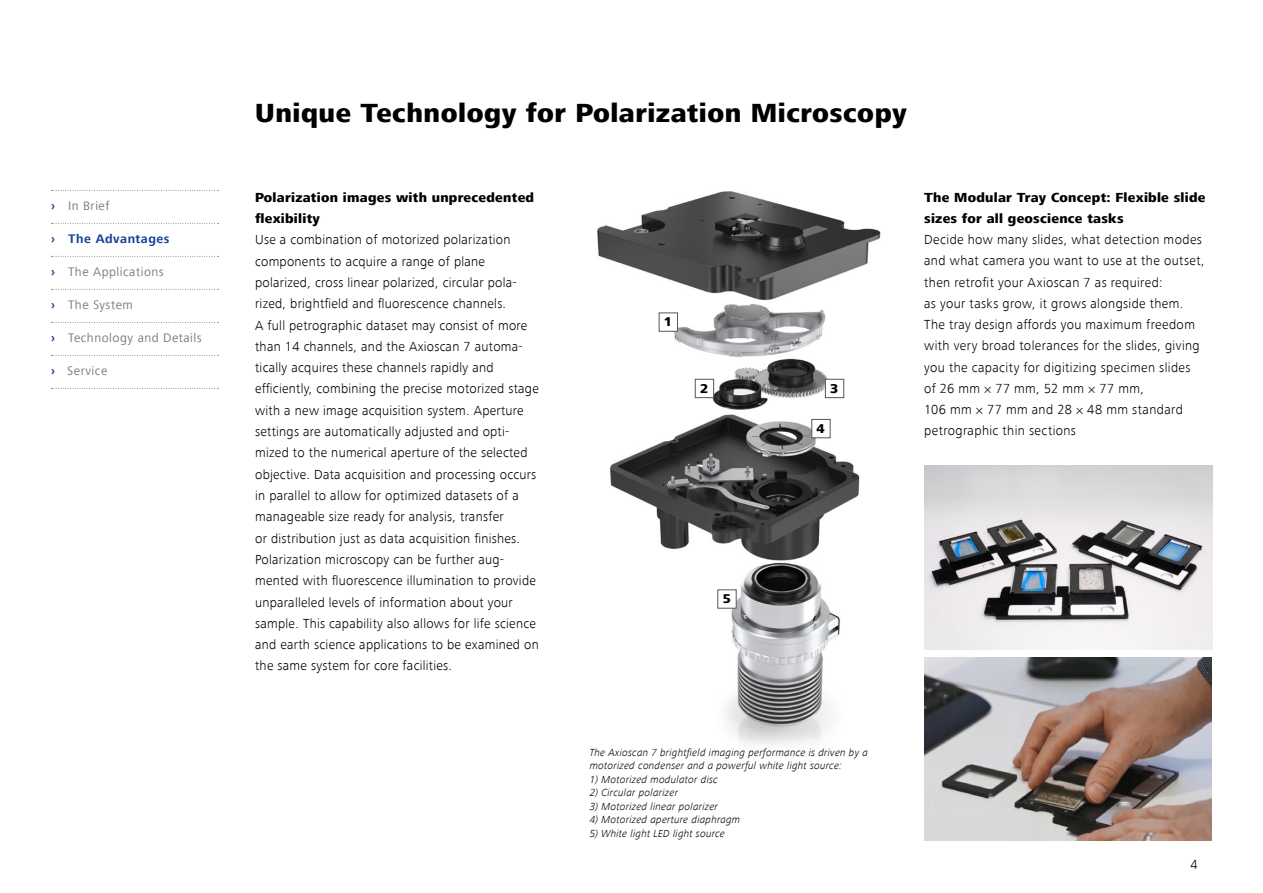
<style>
.page{position:relative;width:1263px;height:893px;background:#fff}
.page>*{position:absolute;margin:0;border:0;box-sizing:border-box;transform-origin:0 0}
.t1{font:800 27px "ZEISS Frutiger Next W1 G";letter-spacing:.02em;color:#000}
.t2{font:300 13.5px/21.3px "ZEISS Frutiger Next W1 G";letter-spacing:.02em;color:#000}
.t3{font:800 13.5px/21.3px "ZEISS Frutiger Next W1 G";letter-spacing:.02em;color:#000}
.t4{font:800 13.2px "ZEISS Frutiger Next W1 G";color:#000}
.t5{font:12.75px "ZEISS Frutiger Next W1 G";letter-spacing:.04em;color:#7c7b7b}
.t6{font:700 12.75px "ZEISS Frutiger Next W1 G";letter-spacing:.04em;color:#164194}
.t7{font:italic 300 10.5px/13.5px "ZEISS Frutiger Next W1 G";letter-spacing:.02em;color:#000}
.s1{font-weight:700;color:#164194}
</style>
<div class="page">
<img style="left:597px;top:191px;width:284px;height:554px">
<div style="left:825px;top:379px;width:19px;height:19px;background:#fff;border:1px solid #575756"></div>
<div style="left:695px;top:379px;width:19px;height:19px;background:#fff;border:1px solid #575756"></div>
<div style="left:659px;top:312px;width:19px;height:20px;background:#fff;border:1px solid #575756"></div>
<div style="left:811px;top:419px;width:19px;height:19px;background:#fff;border:1px solid #575756"></div>
<div style="left:717px;top:589px;width:19px;height:20px;background:#fff;border:1px solid #575756"></div>
<img style="left:924px;top:658px;width:288px;height:183px">
<img style="left:924px;top:465px;width:288px;height:184px">
<svg style="left:51px;top:190px;width:168px;height:1px"></svg>
<svg style="left:51px;top:223px;width:168px;height:1px"></svg>
<svg style="left:51px;top:256px;width:168px;height:1px"></svg>
<svg style="left:51px;top:289px;width:168px;height:1px"></svg>
<svg style="left:51px;top:322px;width:168px;height:1px"></svg>
<svg style="left:51px;top:355px;width:168px;height:1px"></svg>
<svg style="left:51px;top:388px;width:168px;height:1px"></svg>
<p class="t5" style="left:51px;top:199px;width:60px"><span class="s1">›</span> In Brief</p>
<p class="t6" style="left:51px;top:232px;width:120px">› The Advantages</p>
<p class="t5" style="left:51px;top:265px;width:114px"><span class="s1">›</span> The Applications</p>
<p class="t5" style="left:51px;top:298px;width:83px"><span class="s1">›</span> The System</p>
<p class="t5" style="left:51px;top:331px;width:152px"><span class="s1">›</span> Technology and Details</p>
<p class="t5" style="left:51px;top:364px;width:58px"><span class="s1">›</span> Service</p>
<h1 class="t1" style="left:255px;top:97px;width:653px">Unique Technology for Polarization Microscopy</h1>
<p class="t3" style="left:255px;top:187px;width:280px">Polarization images with unprecedented flexibility</p>
<p class="t2" style="left:255px;top:229px;width:285px">Use a combination of motorized polarization components to acquire a range of plane polarized, cross linear polarized, circular pola&shy;rized, brightfield and fluorescence channels.<br>A full petrographic dataset may consist of more than 14 channels, and the Axioscan 7 automa&shy;tically acquires these channels rapidly and efficiently, combining the precise motorized stage with a new image acquisition system. Aperture settings are automatically adjusted and opti&shy;mized to the numerical aperture of the selected objective. Data acquisition and processing occurs in parallel to allow for optimized datasets of a manageable size ready for analysis, transfer<br>or distribution just as data acquisition finishes.<br>Polarization microscopy can be further aug&shy;mented with fluorescence illumination to provide unparalleled levels of information about your sample. This capability also allows for life science and earth science applications to be examined on the same system for core facilities.</p>
<p class="t4" style="left:664px;top:314px;width:10px">1</p>
<p class="t4" style="left:700px;top:381px;width:10px">2</p>
<p class="t4" style="left:830px;top:381px;width:10px">3</p>
<p class="t4" style="left:817px;top:421px;width:10px">4</p>
<p class="t4" style="left:723px;top:591px;width:10px">5</p>
<p class="t3" style="left:924px;top:187px;width:283px">The Modular Tray Concept: Flexible slide sizes for all geoscience tasks</p>
<p class="t2" style="left:924px;top:229px;width:282px">Decide how many slides, what detection modes and what camera you want to use at the outset, then retrofit your Axioscan 7 as required:<br>as your tasks grow, it grows alongside them.<br>The tray design affords you maximum freedom with very broad tolerances for the slides, giving you the capacity for digitizing specimen slides of 26 mm × 77 mm, 52 mm × 77 mm,<br>106 mm × 77 mm and 28 × 48 mm standard petrographic thin sections</p>
<p class="t7" style="left:590px;top:745px;width:280px">The Axioscan 7 brightfield imaging performance is driven by a motorized condenser and a powerful white light source:</p>
<p class="t7" style="left:590px;top:772px;width:130px">1) Motorized modulator disc</p>
<p class="t7" style="left:590px;top:786px;width:90px">2) Circular polarizer</p>
<p class="t7" style="left:590px;top:799px;width:130px">3) Motorized linear polarizer</p>
<p class="t7" style="left:590px;top:813px;width:152px">4) Motorized aperture diaphragm</p>
<p class="t7" style="left:590px;top:826px;width:137px">5) White light LED light source</p>
<p class="t2" style="left:1190px;top:853px;width:9px">4</p>
</div>
